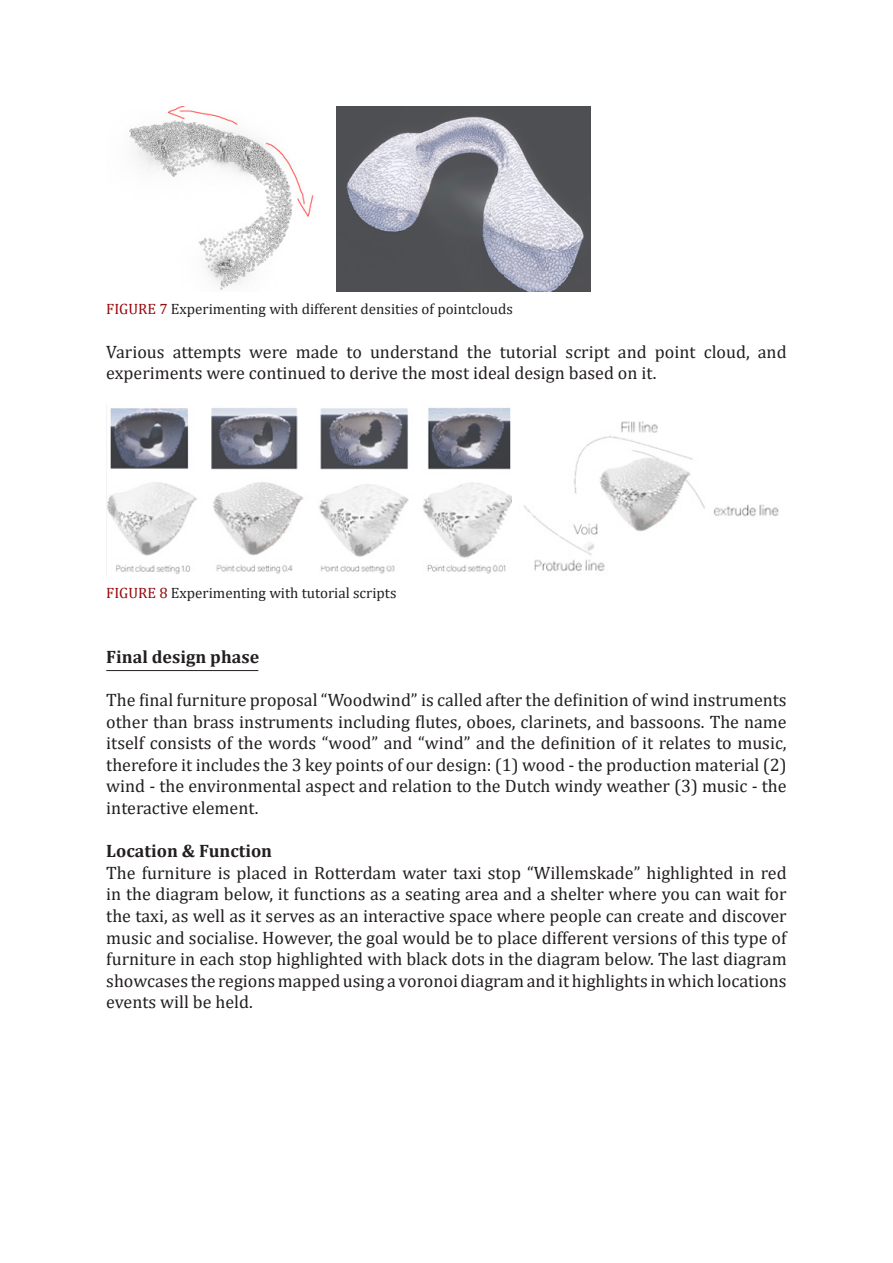
<style>
.page{position:relative;width:893px;height:1263px;background:#fff}
.page>*{position:absolute;margin:0;border:0;box-sizing:border-box;transform-origin:0 0}
.t1{font:18px/21.6px "Cambria";color:#231f20;text-align:justify}
.t2{font:700 18px "Cambria";color:#231f20}
.t3{font:15px "Cambria";color:#231f20}
.s1{color:#96080c}
</style>
<div class="page">
<img style="left:107px;top:407px;width:405px;height:167px">
<hr style="left:106px;top:670px;width:152px;height:1px;background:#231f20">
<img style="left:129px;top:107px;width:185px;height:183px">
<img style="left:336px;top:107px;width:254px;height:185px">
<img style="left:523px;top:421px;width:256px;height:150px">
<p class="t3" style="left:106px;top:300px;width:408px"><span class="s1">FIGURE 7</span> Experimenting with different densities of pointclouds</p>
<p class="t1" style="left:106px;top:341px;width:682px">Various attempts were made to understand the tutorial script and point cloud, and experiments were continued to derive the most ideal design based on it.</p>
<p class="t3" style="left:106px;top:584px;width:292px"><span class="s1">FIGURE 8</span> Experimenting with tutorial scripts</p>
<p class="t2" style="left:106px;top:644px;width:154px">Final design phase</p>
<p class="t1" style="left:106px;top:689px;width:682px">The final furniture proposal “Woodwind” is called after the definition of wind instruments other than brass instruments including flutes, oboes, clarinets, and bassoons. The name itself consists of the words “wood” and “wind” and the definition of it relates to music, therefore it includes the 3 key points of our design: (1) wood - the production material (2) wind - the environmental aspect and relation to the Dutch windy weather (3) music - the interactive element.</p>
<p class="t2" style="left:106px;top:838px;width:167px">Location &amp; Function</p>
<p class="t1" style="left:106px;top:862px;width:682px">The furniture is placed in Rotterdam water taxi stop “Willemskade” highlighted in red in the diagram below, it functions as a seating area and a shelter where you can wait for the taxi, as well as it serves as an interactive space where people can create and discover music and socialise. However, the goal would be to place different versions of this type of furniture in each stop highlighted with black dots in the diagram below. The last diagram showcases the regions mapped using a voronoi diagram and it highlights in which locations events will be held.</p>
</div>
